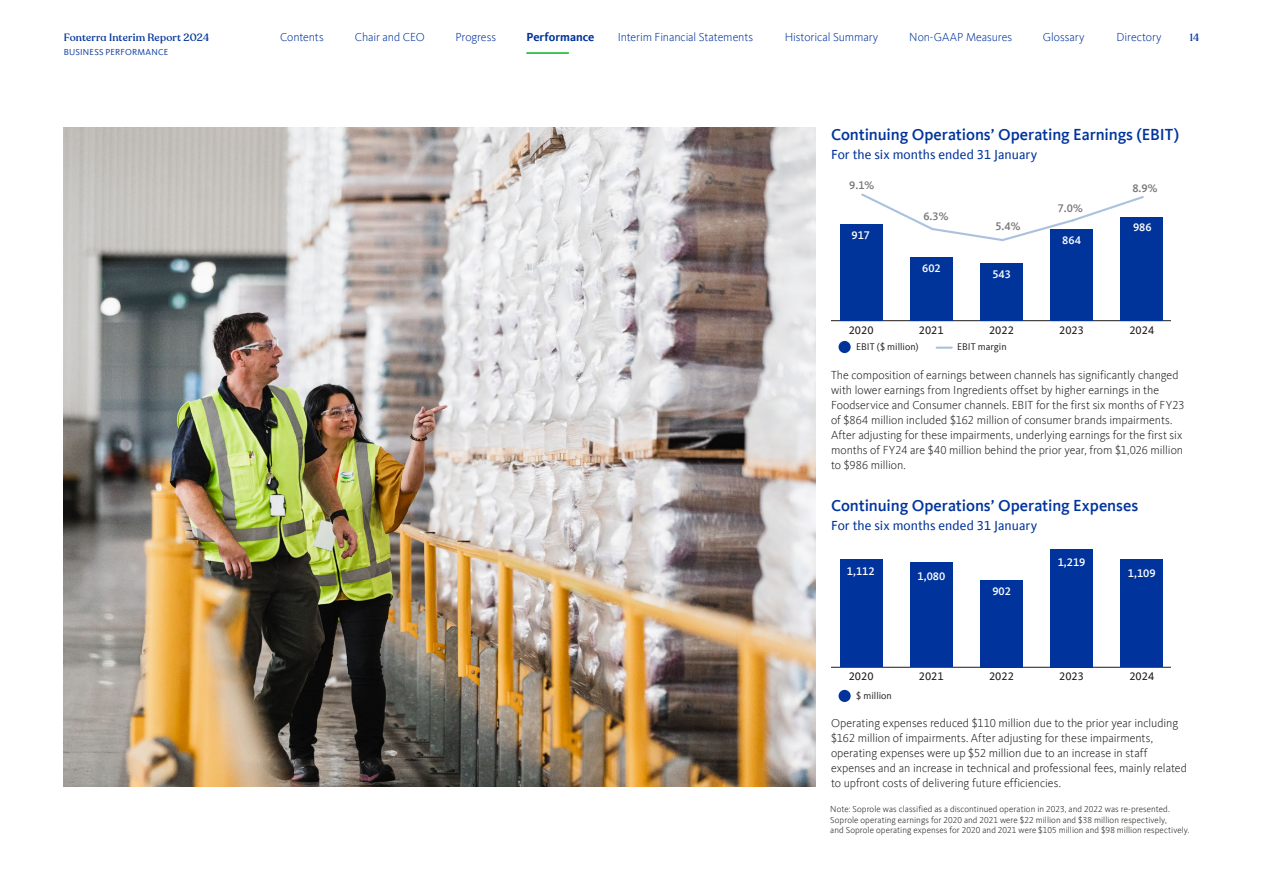
<style>
.page{position:relative;width:1263px;height:893px;background:#fff}
.page>*{position:absolute;margin:0;border:0;box-sizing:border-box;transform-origin:0 0}
.t1{font:500 16.5px "Kievit Offc Pro";letter-spacing:-.005em;color:#00349d}
.t2{font:13.5px "Kievit Offc Pro";color:#00349d}
.t3{font:300 12px/15px "Kievit Offc Pro";letter-spacing:-.005em;color:#1d1d1b}
.t4{font:300 12px "Kievit Offc Pro";letter-spacing:-.01em;color:#00349d}
.t5{font:700 12px "Kievit Offc Pro";color:#00349d}
.t6{font:11.4px "Kievit Offc Pro";color:#1f191a}
.t7{font:500 11.4px "Kievit Offc Pro";color:#fff}
.t8{font:500 11.4px "Kievit Offc Pro";color:#797576}
.t9{font:500 10.5px "Recoleta Alt";letter-spacing:.015em;color:#00349d}
.t10{font:10.05px "Kievit Offc Pro";color:#1f191a}
.t11{font:300 9px/10.5px "Kievit Offc Pro";letter-spacing:.005em;color:#1d1d1b}
.t12{font:9px "Kievit Offc Pro";letter-spacing:.025em;color:#00349d}
</style>
<div class="page">
<img style="left:64px;top:128px;width:751px;height:659px">
<hr style="left:831px;top:320px;width:339px;height:1px;background:#1f191a">
<div style="left:840px;top:224px;width:42px;height:97px;background:#00349a"></div>
<div style="left:910px;top:257px;width:42px;height:64px;background:#00349a"></div>
<div style="left:980px;top:263px;width:42px;height:58px;background:#00349a"></div>
<div style="left:1050px;top:230px;width:43px;height:91px;background:#00349a"></div>
<div style="left:1121px;top:217px;width:42px;height:104px;background:#00349a"></div>
<svg style="left:861px;top:193px;width:283px;height:50px"></svg>
<div style="left:838px;top:341px;width:13px;height:12px;background:#00349a;border-radius:50%"></div>
<svg style="left:937px;top:347px;width:15px;height:2px"></svg>
<hr style="left:831px;top:667px;width:339px;height:1px;background:#1f191a">
<div style="left:840px;top:559px;width:42px;height:108px;background:#00349c"></div>
<div style="left:910px;top:562px;width:42px;height:105px;background:#00349c"></div>
<div style="left:980px;top:580px;width:42px;height:87px;background:#00349c"></div>
<div style="left:1050px;top:549px;width:43px;height:118px;background:#00349c"></div>
<div style="left:1121px;top:560px;width:42px;height:107px;background:#00349c"></div>
<div style="left:838px;top:690px;width:13px;height:12px;background:#00349c;border-radius:50%"></div>
<hr style="left:526px;top:52px;width:43px;height:2px;background:#00b91f">
<p class="t9" style="left:64px;top:31px;width:147px">Fonterra Interim Report 2024</p>
<p class="t4" style="left:280px;top:30px;width:45px">Contents</p>
<p class="t4" style="left:355px;top:30px;width:71px">Chair and CEO</p>
<p class="t4" style="left:455px;top:30px;width:42px">Progress</p>
<p class="t5" style="left:526px;top:30px;width:70px">Performance</p>
<p class="t4" style="left:618px;top:30px;width:137px">Interim Financial Statements</p>
<p class="t4" style="left:785px;top:30px;width:95px">Historical Summary</p>
<p class="t4" style="left:909px;top:30px;width:104px">Non-GAAP Measures</p>
<p class="t4" style="left:1043px;top:30px;width:43px">Glossary</p>
<p class="t4" style="left:1116px;top:30px;width:47px">Directory</p>
<p class="t9" style="left:1190px;top:31px;width:11px">14</p>
<p class="t12" style="left:64px;top:47px;width:106px">BUSINESS PERFORMANCE</p>
<h1 class="t1" style="left:831px;top:125px;width:350px">Continuing Operations’ Operating Earnings (EBIT)</h1>
<p class="t2" style="left:831px;top:147px;width:208px">For the six months ended 31 January</p>
<p class="t8" style="left:849px;top:179px;width:27px">9.1%</p>
<p class="t7" style="left:851px;top:228px;width:20px">917</p>
<p class="t8" style="left:923px;top:210px;width:27px">6.3%</p>
<p class="t7" style="left:922px;top:261px;width:20px">602</p>
<p class="t8" style="left:995px;top:219px;width:27px">5.4%</p>
<p class="t7" style="left:992px;top:267px;width:20px">543</p>
<p class="t8" style="left:1058px;top:202px;width:27px">7.0%</p>
<p class="t7" style="left:1062px;top:234px;width:20px">864</p>
<p class="t8" style="left:1132px;top:182px;width:27px">8.9%</p>
<p class="t7" style="left:1133px;top:221px;width:20px">986</p>
<p class="t6" style="left:849px;top:323px;width:26px">2020</p>
<p class="t6" style="left:919px;top:323px;width:26px">2021</p>
<p class="t6" style="left:989px;top:323px;width:26px">2022</p>
<p class="t6" style="left:1059px;top:323px;width:26px">2023</p>
<p class="t6" style="left:1129px;top:323px;width:26px">2024</p>
<p class="t10" style="left:856px;top:341px;width:64px">EBIT ($ million)</p>
<p class="t10" style="left:957px;top:341px;width:51px">EBIT margin</p>
<p class="t3" style="left:831px;top:368px;width:355px">The composition of earnings between channels has significantly changed with lower earnings from Ingredients offset by higher earnings in the Foodservice and Consumer channels. EBIT for the first six months of FY23 of $864 million included $162 million of consumer brands impairments.<br>After adjusting for these impairments, underlying earnings for the first six months of FY24 are $40 million behind the prior year, from $1,026 million to $986 million.</p>
<h1 class="t1" style="left:831px;top:496px;width:309px">Continuing Operations’ Operating Expenses</h1>
<p class="t2" style="left:831px;top:518px;width:208px">For the six months ended 31 January</p>
<p class="t7" style="left:847px;top:565px;width:29px">1,112</p>
<p class="t7" style="left:917px;top:569px;width:29px">1,080</p>
<p class="t7" style="left:992px;top:584px;width:20px">902</p>
<p class="t7" style="left:1058px;top:556px;width:29px">1,219</p>
<p class="t7" style="left:1128px;top:566px;width:29px">1,109</p>
<p class="t6" style="left:849px;top:669px;width:26px">2020</p>
<p class="t6" style="left:919px;top:669px;width:26px">2021</p>
<p class="t6" style="left:989px;top:669px;width:26px">2022</p>
<p class="t6" style="left:1059px;top:669px;width:26px">2023</p>
<p class="t6" style="left:1129px;top:669px;width:26px">2024</p>
<p class="t10" style="left:856px;top:690px;width:37px">$ million</p>
<p class="t3" style="left:831px;top:715px;width:357px">Operating expenses reduced $110 million due to the prior year including $162 million of impairments. After adjusting for these impairments, operating expenses were up $52 million due to an increase in staff expenses and an increase in technical and professional fees, mainly related to upfront costs of delivering future efficiencies.</p>
<p class="t11" style="left:830px;top:804px;width:361px">Note: Soprole was classified as a discontinued operation in 2023, and 2022 was re-presented.<br>Soprole operating earnings for 2020 and 2021 were $22 million and $38 million respectively,<br>and Soprole operating expenses for 2020 and 2021 were $105 million and $98 million respectively.</p>
</div>
